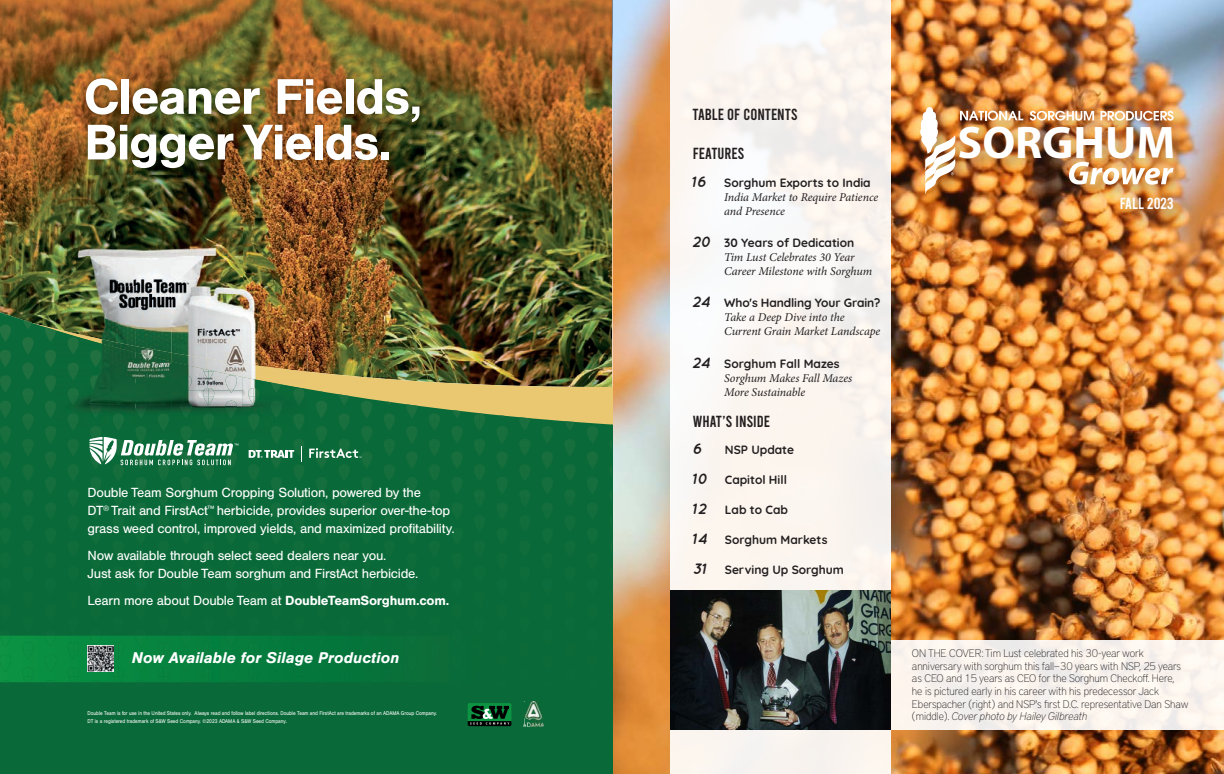
<style>
.page{position:relative;width:1224px;height:774px;background:#fff}
.page>*{position:absolute;margin:0;border:0;box-sizing:border-box;transform-origin:0 0}
.t1{font:700 52px/45.6px "Nimbus San";letter-spacing:-.03em;color:#fff}
.t2{font:700 45.9px "Myriad Pro";color:#fff}
.t3{font:700 45.3px "Myriad Pro";color:#fff}
.t4{font:italic 700 16.2px "Nimbus San";color:#fff}
.t5{font:16px "Bebas";color:#231f20}
.t6{font:16px "Bebas";color:#fff}
.t7{font:italic 700 15px "Quicksand";color:#231f20}
.t8{font:13.8px/17.8px "Nimbus San";letter-spacing:-.02em;color:#fff}
.t9{font:italic 12px/14px "Minion Pro";letter-spacing:-.01em;color:#231f20}
.t10{font:700 12px "Quicksand";color:#231f20}
.t11{font:100 11px/12.6px "District Pro";letter-spacing:-.01em;color:#231f20}
.t12{font:11px "Bebas";color:#fff}
.t13{font:5.7px/7.8px "Nimbus San";letter-spacing:-.01em;color:#fff;scale:.89 1}
.s1{font-weight:700}
.s2{font-size:6.5px}
.s3{font-style:italic;font-size:15px}
.s4{font-style:italic}
</style>
<div class="page">
<img style="left:612px;top:0;width:612px;height:774px">
<div style="left:670px;top:0;width:221px;height:774px;background:linear-gradient(to right,#fbf8f5,#f7f2ed)"></div>
<div style="left:891px;top:640px;width:333px;height:90px;background:#faf3ed"></div>
<img style="left:670px;top:590px;width:221px;height:140px">
<div style="left:917px;top:104px;width:272px;height:104px;background:#231f20;opacity:.3"></div>
<img style="left:908px;top:106px;width:266px;height:88px">
<div style="left:1113px;top:190px;width:82px;height:41px;background:#231f20;opacity:.75"></div>
<img style="left:0;top:0;width:612px;height:307px">
<img style="left:80px;top:72px;width:346px;height:102px">
<img style="left:56px;top:226px;width:186px;height:30px">
<img style="left:56px;top:256px;width:124px;height:30px">
<img style="left:180px;top:256px;width:62px;height:4px">
<img style="left:56px;top:286px;width:62px;height:27px">
<img style="left:118px;top:286px;width:18px;height:27px">
<img style="left:242px;top:260px;width:66px;height:53px">
<img style="left:136px;top:260px;width:106px;height:53px">
<svg style="left:0;top:313px;width:612px;height:461px;background:#216f3e"></svg>
<p class="t1" style="left:84px;top:74px;width:340px">Cleaner Fields,<br>Bigger Yields.</p>
<p class="t8" style="left:88px;top:484px;width:369px">Double Team Sorghum Cropping Solution, powered by the<br>DT<sup>®</sup> Trait and FirstAct<sup>™</sup> herbicide, provides superior over-the-top grass weed control, improved yields, and maximized profitability.</p>
<p class="t8" style="left:88px;top:547px;width:332px">Now available through select seed dealers near you.<br>Just ask for Double Team sorghum and FirstAct herbicide.</p>
<p class="t8" style="left:88px;top:591px;width:363px">Learn more about Double Team at <span class="s1">DoubleTeamSorghum.com.</span></p>
<p class="t4" style="left:132px;top:648px;width:269px">Now Available for Silage Production</p>
<p class="t13" style="left:88px;top:710px;width:394px">Double Team is for use in the United States only. Always read and follow label directions. Double Team and FirstAct are trademarks of an ADAMA Group Company.<br>DT is a registered trademark of S&amp;W Seed Company. ©2023 ADAMA &amp; S&amp;W Seed Company<span class="s2">.</span></p>
<p class="t5" style="left:693px;top:106px;width:105px">TABLE OF CONTENTS</p>
<p class="t5" style="left:693px;top:145px;width:52px">FEATURES</p>
<p class="t10" style="left:692px;top:173px;width:180px"><span class="s3">16</span> Sorghum Exports to India</p>
<p class="t9" style="left:724px;top:190px;width:156px">India Market to Require Patience and Presence</p>
<p class="t10" style="left:692px;top:233px;width:164px"><span class="s3">20</span> 30 Years of Dedication</p>
<p class="t9" style="left:724px;top:250px;width:132px">Tim Lust Celebrates 30 Year</p>
<p class="t9" style="left:724px;top:264px;width:149px">Career Milestone with Sorghum</p>
<p class="t10" style="left:692px;top:293px;width:190px"><span class="s3">24</span> Who's Handling Your Grain?</p>
<p class="t9" style="left:724px;top:310px;width:122px">Take a Deep Dive into the</p>
<p class="t9" style="left:724px;top:324px;width:158px">Current Grain Market Landscape</p>
<p class="t10" style="left:692px;top:353px;width:149px"><span class="s3">24</span> Sorghum Fall Mazes</p>
<p class="t9" style="left:724px;top:371px;width:130px">Sorghum Makes Fall Mazes</p>
<p class="t9" style="left:724px;top:385px;width:82px">More Sustainable</p>
<p class="t5" style="left:693px;top:414px;width:79px">WHAT’S INSIDE</p>
<p class="t7" style="left:693px;top:440px;width:11px">6</p>
<p class="t10" style="left:725px;top:440px;width:71px">NSP Update</p>
<p class="t10" style="left:693px;top:470px;width:96px"><span class="s3">10</span> Capitol Hill</p>
<p class="t10" style="left:693px;top:500px;width:97px"><span class="s3">12</span> Lab to Cab</p>
<p class="t10" style="left:693px;top:530px;width:136px"><span class="s3">14</span> Sorghum Markets</p>
<p class="t10" style="left:693px;top:560px;width:153px"><span class="s3">31</span> Serving Up Sorghum</p>
<p class="t2" style="left:958px;top:113px;width:219px">SORGHUM</p>
<p class="t6" style="left:1120px;top:196px;width:55px">FALL 2023</p>
<h3 class="t3" style="left:945px;top:114px;width:217px">SORGHUM</h3>
<p class="t12" style="left:1121px;top:196px;width:5px">FALL</p>
<p class="t12" style="left:1140px;top:196px;width:20px">2020</p>
<p class="t11" style="left:912px;top:646px;width:278px">ON THE COVER: Tim Lust celebrated his 30-year work anniversary with sorghum this fall—30 years with NSP, 25 years as CEO and 15 years as CEO for the Sorghum Checkoff. Here,<br>he is pictured early in his career with his predecessor Jack Eberspacher (right) and NSP's first D.C. representative Dan Shaw (middle). <span class="s4">Cover photo by Hailey Gilbreath</span></p>
</div>
